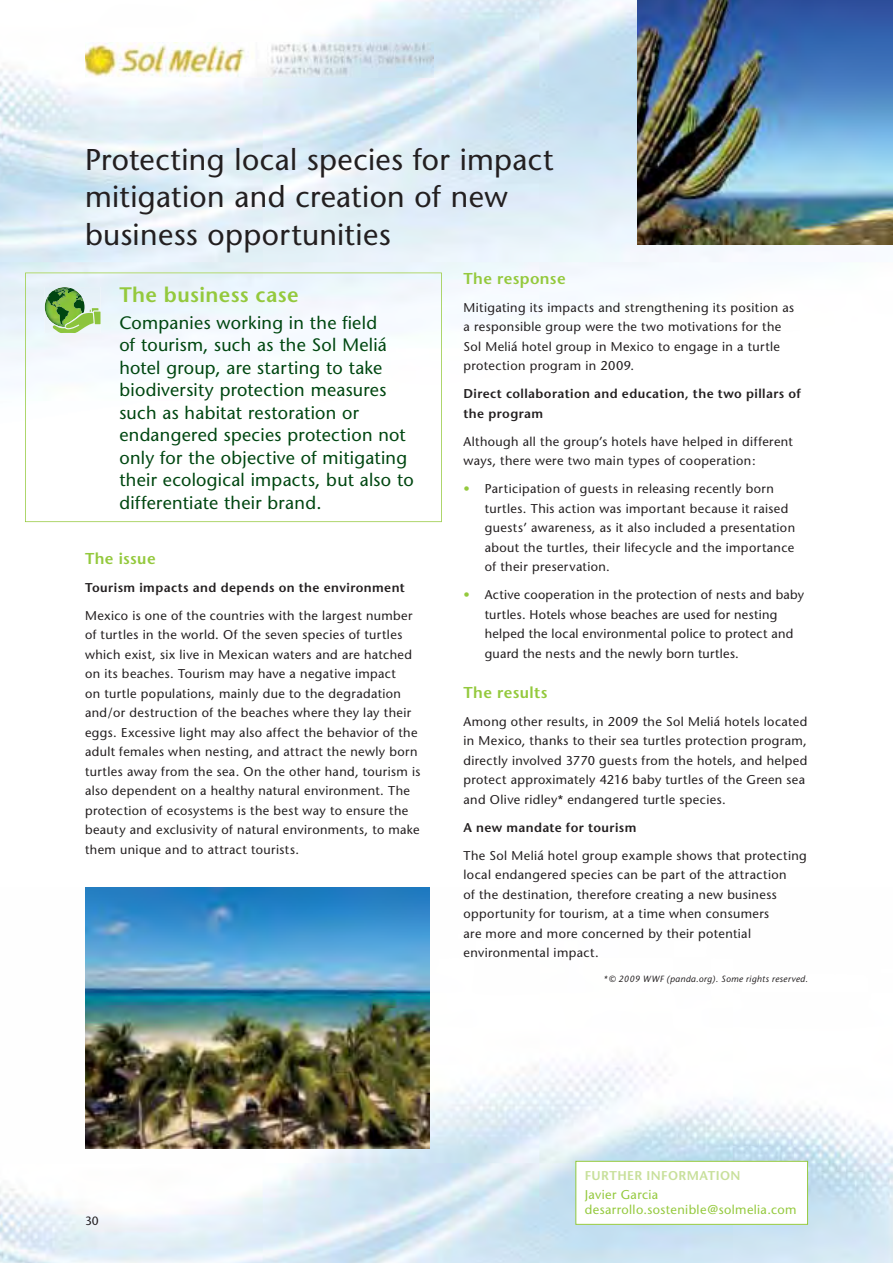
<style>
.page{position:relative;width:893px;height:1263px;background:#fff}
.page>*{position:absolute;margin:0;border:0;box-sizing:border-box;transform-origin:0 0}
.t1{font:30px/37.5px "Stone San 1";letter-spacing:.01em;color:#231f20}
.t2{font:600 21px "Stone Sans";letter-spacing:.02em;color:#94c93d}
.t3{font:18px/22.5px "Stone San 1";letter-spacing:.015em;color:#004711}
.t4{font:600 15.75px "Stone Sans";letter-spacing:.025em;color:#94c93d}
.t5{font:12.75px/19.5px "Stone San 1";letter-spacing:.03em;color:#231f20}
.t6{font:600 12.75px/19.5px "Stone Sans";letter-spacing:.035em;color:#231f20}
.t7{font:12.75px/15px "Stone San 1";letter-spacing:.03em;color:#94c93d}
.t8{font:600 12.75px "Stone Sans";letter-spacing:.035em;color:#c8e09b}
.t9{font:12px "Stone San 1";color:#231f20}
.t10{font:italic 9px "Stone Sans";letter-spacing:.035em;color:#231f20}
</style>
<div class="page">
<img style="left:0;top:887px;width:893px;height:376px">
<img style="left:85px;top:43px;width:348px;height:35px">
<div style="left:576px;top:1161px;width:231px;height:63px;background:#fff"></div>
<div style="left:575px;top:1161px;width:233px;height:64px;border:1px solid #94c93d"></div>
<svg style="left:25px;top:273px;width:417px;height:249px"></svg>
<img style="left:637px;top:0;width:256px;height:245px">
<img style="left:45px;top:287px;width:56px;height:46px">
<img style="left:45px;top:295px;width:20px;height:32px">
<img style="left:61px;top:288px;width:14px;height:5px">
<img style="left:48px;top:290px;width:15px;height:35px">
<svg style="left:76px;top:294px;width:7px;height:5px"></svg>
<img style="left:74px;top:299px;width:10px;height:13px">
<img style="left:52px;top:312px;width:1px;height:20px">
<svg style="left:90px;top:308px;width:8px;height:4px"></svg>
<img style="left:53px;top:312px;width:48px;height:21px">
<img style="left:53px;top:313px;width:41px;height:20px">
<img style="left:85px;top:887px;width:344px;height:261px">
<h1 class="t1" style="left:85px;top:142px;width:470px">Protecting local species for impact mitigation and creation of new business opportunities</h1>
<h2 class="t2" style="left:119px;top:286px;width:181px">The business case</h2>
<p class="t3" style="left:119px;top:312px;width:296px">Companies working in the field<br>of tourism, such as the Sol Meliá hotel group, are starting to take biodiversity protection measures such as habitat restoration or endangered species protection not only for the objective of mitigating their ecological impacts, but also to differentiate their brand.</p>
<p class="t4" style="left:463px;top:272px;width:104px">The response</p>
<p class="t5" style="left:463px;top:298px;width:332px">Mitigating its impacts and strengthening its position as a responsible group were the two motivations for the Sol Meliá hotel group in Mexico to engage in a turtle protection program in 2009.</p>
<p class="t6" style="left:463px;top:386px;width:339px">Direct collaboration and education, the two pillars of the program</p>
<p class="t5" style="left:463px;top:432px;width:331px">Although all the group’s hotels have helped in different ways, there were two main types of cooperation:</p>
<p class="t5" style="left:485px;top:480px;width:312px">Participation of guests in releasing recently born turtles. This action was important because it raised guests’ awareness, as it also included a presentation about the turtles, their lifecycle and the importance of their preservation.</p>
<p class="t5" style="left:485px;top:586px;width:321px">Active cooperation in the protection of nests and baby turtles. Hotels whose beaches are used for nesting helped the local environmental police to protect and guard the nests and the newly born turtles.</p>
<p class="t4" style="left:463px;top:686px;width:86px">The results</p>
<p class="t5" style="left:463px;top:712px;width:345px">Among other results, in 2009 the Sol Meliá hotels located in Mexico, thanks to their sea turtles protection program, directly involved 3770 guests from the hotels, and helped protect approximately 4216 baby turtles of the Green sea and Olive ridley* endangered turtle species.</p>
<p class="t6" style="left:463px;top:819px;width:174px">A new mandate for tourism</p>
<p class="t5" style="left:463px;top:846px;width:345px">The Sol Meliá hotel group example shows that protecting local endangered species can be part of the attraction<br>of the destination, therefore creating a new business opportunity for tourism, at a time when consumers<br>are more and more concerned by their potential environmental impact.</p>
<p class="t10" style="left:603px;top:975px;width:206px">* © 2009 WWF (panda.org). Some rights reserved.</p>
<p class="t4" style="left:85px;top:552px;width:72px">The issue</p>
<p class="t6" style="left:85px;top:579px;width:321px">Tourism impacts and depends on the environment</p>
<p class="t5" style="left:85px;top:606px;width:337px">Mexico is one of the countries with the largest number of turtles in the world. Of the seven species of turtles which exist, six live in Mexican waters and are hatched on its beaches. Tourism may have a negative impact<br>on turtle populations, mainly due to the degradation and/or destruction of the beaches where they lay their eggs. Excessive light may also affect the behavior of the adult females when nesting, and attract the newly born turtles away from the sea. On the other hand, tourism is also dependent on a healthy natural environment. The protection of ecosystems is the best way to ensure the beauty and exclusivity of natural environments, to make them unique and to attract tourists.</p>
<p class="t9" style="left:85px;top:1215px;width:15px">30</p>
<p class="t8" style="left:585px;top:1170px;width:157px">FURTHER INFORMATION</p>
<p class="t7" style="left:585px;top:1188px;width:213px">Javier Garcia desarrollo.sostenible@solmelia.com</p>
</div>
